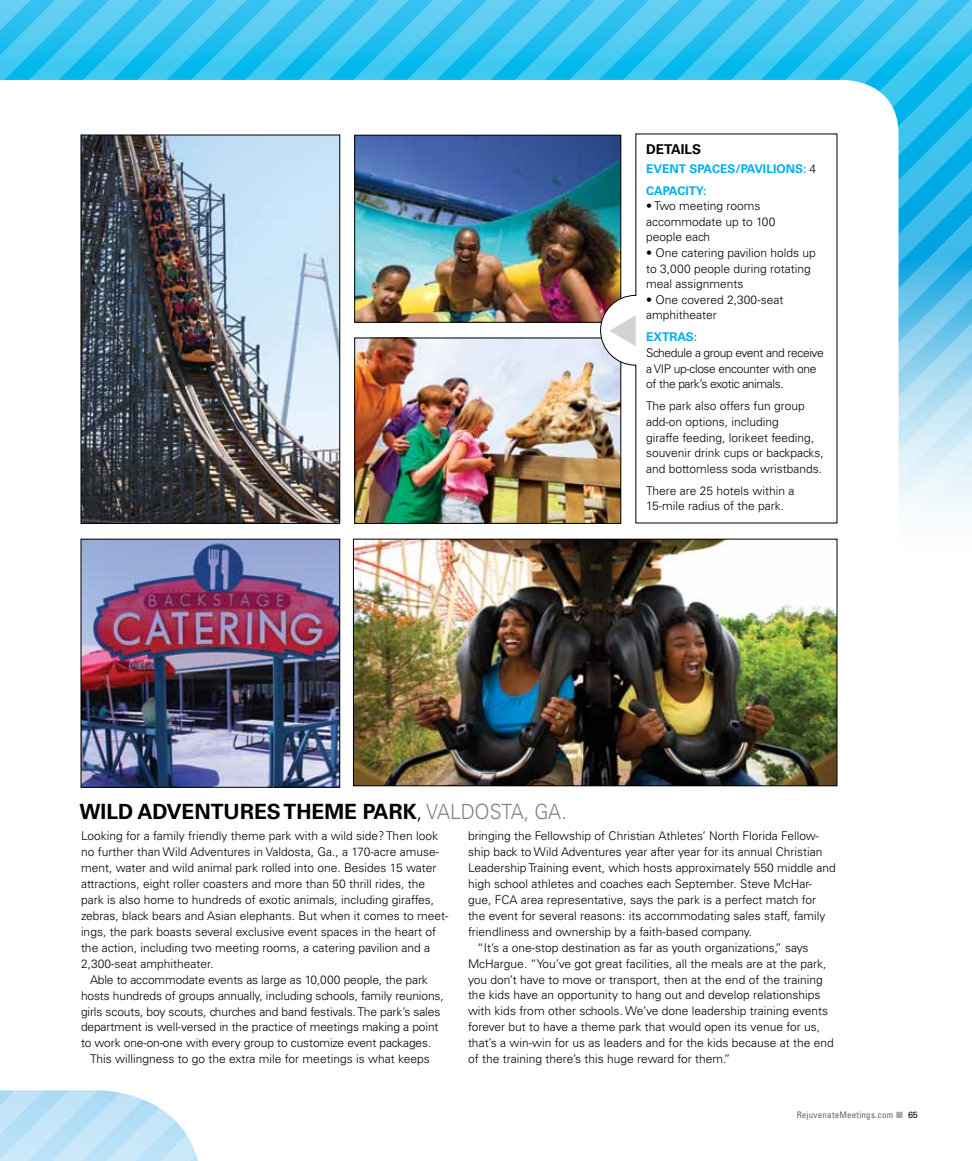
<style>
.page{position:relative;width:972px;height:1161px;background:#fff}
.page>*{position:absolute;margin:0;border:0;box-sizing:border-box;transform-origin:0 0}
.t1{font:700 21px "Univers LT Std";color:#000}
.t2{font:300 21px "Univers LT Std";color:#808285;scale:.93 1}
.t3{font:700 13.5px "Univers LT Std";color:#000}
.t4{font:300 12px/15.6px "Univers LT Std";color:#000}
.t5{font:300 12px/15.6px "Univers LT Std";letter-spacing:-.03em;color:#000}
.t6{font:700 12px/22.2px "Univers LT Std";color:#00aeef}
.t7{font:condensed 9px "Univers LT Std";letter-spacing:.025em;color:#636466}
.s1{font-weight:300;color:#000}
.s2{font-weight:300}
.s3{font-weight:300;color:#808285}
.s4{color:#a7a9ac}
.s5{font-stretch:normal;color:#000}
</style>
<div class="page">
<svg style="left:0;top:1090px;width:198px;height:71px;background:#c5e6f8"></svg>
<img style="left:83px;top:566px;width:255px;height:220px">
<div style="left:81px;top:539px;width:259px;height:249px;border:1px solid #000"></div>
<img style="left:355px;top:566px;width:480px;height:218px">
<img style="left:0;top:0;width:972px;height:566px">
<p class="t3" style="left:646px;top:141px;width:55px">DETAILS</p>
<p class="t6" style="left:646px;top:157px;width:171px">EVENT SPACES/PAVILIONS: <span class="s1">4<br></span>CAPACITY:</p>
<p class="t4" style="left:646px;top:198px;width:131px">• Two meeting rooms accommodate up to 100 people each</p>
<p class="t4" style="left:646px;top:245px;width:171px">• One catering pavilion holds up to 3,000 people during rotating meal assignments</p>
<p class="t4" style="left:646px;top:292px;width:139px">• One covered 2,300-seat amphitheater</p>
<p class="t6" style="left:646px;top:326px;width:53px">EXTRAS:</p>
<p class="t5" style="left:646px;top:345px;width:179px">Schedule a group event and receive a VI P up-close encounter with one of the park’s exotic animals.</p>
<p class="t4" style="left:646px;top:398px;width:179px">The park also offers fun group add-on options, including<br>giraffe feeding, lorikeet feeding, souvenir drink cups or backpacks, and bottomless soda wristbands.</p>
<p class="t4" style="left:646px;top:483px;width:150px">There are 25 hotels within a<br>15-mile radius of the park.</p>
<h1 class="t1" style="left:80px;top:800px;width:384px">WILD ADVENTURES TH EME PARK<span class="s2">,</span> <span class="s3">Valdo</span></h1>
<h1 class="t2" style="left:490px;top:799px;width:84px">sta, Ga.</h1>
<p class="t4" style="left:81px;top:828px;width:359px">Looking for a family friendly theme park with a wild side? Then look</p>
<p class="t4" style="left:81px;top:844px;width:360px">no further than Wild Adventures in Valdosta, Ga., a 170-acre amuse-</p>
<p class="t4" style="left:81px;top:860px;width:357px">ment, water and wild animal park rolled into one. Besides 15 water</p>
<p class="t4" style="left:81px;top:876px;width:346px">attractions, eight roller coasters and more than 50 thrill rides, the</p>
<p class="t4" style="left:81px;top:892px;width:355px">park is also home to hundreds of exotic animals, including giraffes,</p>
<p class="t4" style="left:81px;top:908px;width:369px">zebras, black bears and Asian elephants. But when it comes to meet-</p>
<p class="t4" style="left:81px;top:924px;width:357px">ings, the park boasts several exclusive event spaces in the heart of</p>
<p class="t4" style="left:81px;top:940px;width:351px">the action, including two meeting rooms, a catering pavilion and a</p>
<p class="t4" style="left:81px;top:956px;width:134px">2,300-seat amphitheater.</p>
<p class="t4" style="left:90px;top:972px;width:339px">Able to accommodate events as large as 10,000 people, the park</p>
<p class="t4" style="left:81px;top:987px;width:364px">hosts hundreds of groups annually, including schools, family reunions,</p>
<p class="t4" style="left:81px;top:1003px;width:361px">girls scouts, boy scouts, churches and band festivals. The park’s sales</p>
<p class="t4" style="left:81px;top:1019px;width:359px">department is well-versed in the practice of meetings making a point</p>
<p class="t4" style="left:81px;top:1035px;width:352px">to work one-on-one with every group to customize event packages.</p>
<p class="t4" style="left:90px;top:1051px;width:341px">This willingness to go the extra mile for meetings is what keeps</p>
<p class="t4" style="left:468px;top:828px;width:352px">bringing the Fellowship of Christian Athletes’ North Florida Fellow-</p>
<p class="t4" style="left:468px;top:844px;width:356px">ship back to Wild Adventures year after year for its annual Christian</p>
<p class="t4" style="left:468px;top:860px;width:369px">Leadership Training event, which hosts approximately 550 middle and</p>
<p class="t4" style="left:468px;top:876px;width:345px">high school athletes and coaches each September. Steve M cHar-</p>
<p class="t4" style="left:468px;top:892px;width:350px">gue, FCA area representative, says the park is a perfect match for</p>
<p class="t4" style="left:468px;top:908px;width:359px">the event for several reasons: its accommodating sales staff, family</p>
<p class="t4" style="left:468px;top:924px;width:286px">friendliness and ownership by a faith-based company.</p>
<p class="t4" style="left:477px;top:939px;width:333px">“It’s a one-stop destination as far as youth organizations,” says</p>
<p class="t4" style="left:468px;top:955px;width:360px">McHargue. “You’ve got great facilities, all the meals are at the park,</p>
<p class="t4" style="left:468px;top:971px;width:356px">you don’t have to move or transport, then at the end of the training</p>
<p class="t4" style="left:468px;top:987px;width:354px">the kids have an opportunity to hang out and develop relationships</p>
<p class="t4" style="left:468px;top:1003px;width:362px">with kids from other schools. We’ve done leadership training events</p>
<p class="t4" style="left:468px;top:1019px;width:354px">forever but to have a theme park that would open its venue for us,</p>
<p class="t4" style="left:468px;top:1035px;width:367px">that’s a win-win for us as leaders and for the kids because at the end</p>
<p class="t4" style="left:468px;top:1051px;width:264px">of the training there’s this huge reward for them.”</p>
<p class="t7" style="left:797px;top:1109px;width:123px">RejuvenateMeetings.com <span class="s4">■</span> <span class="s5">65</span></p>
</div>
